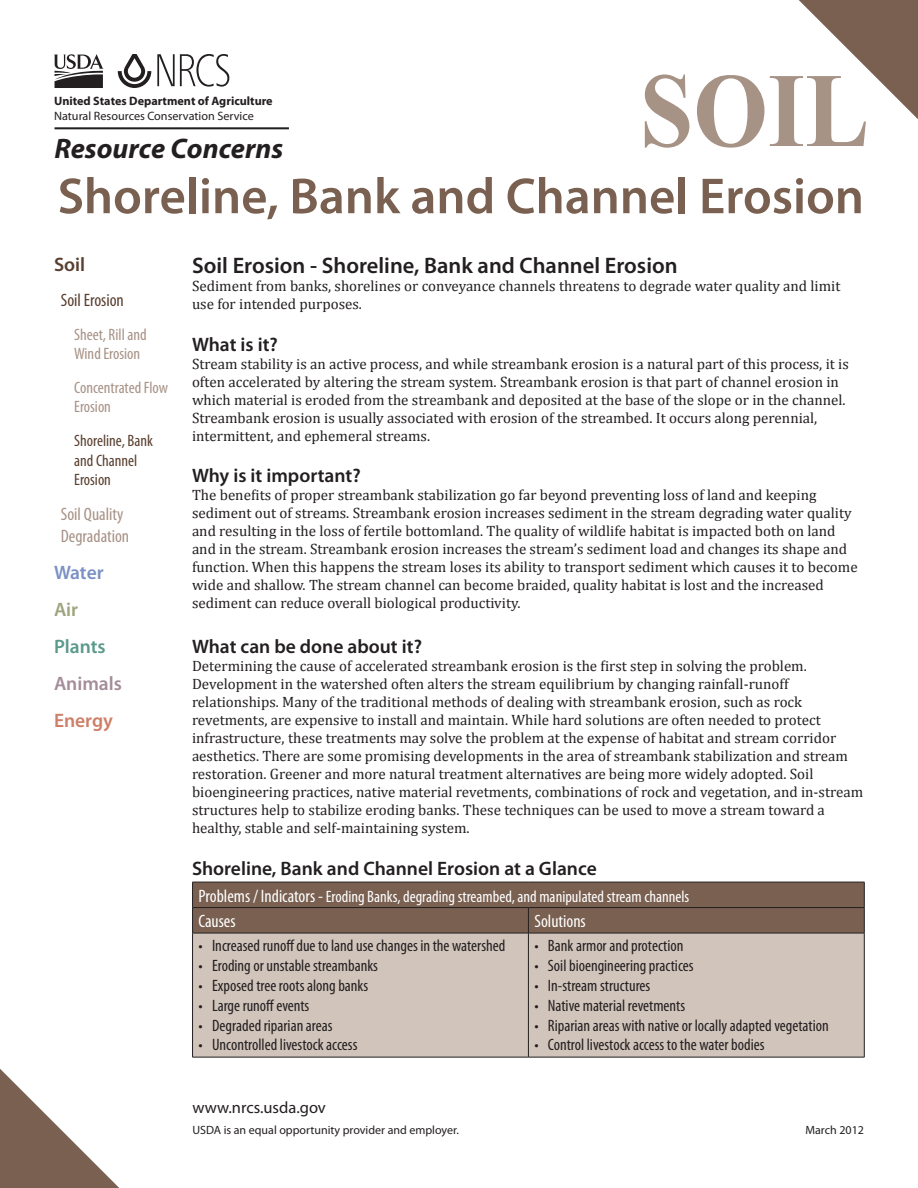
<style>
.page{position:relative;width:918px;height:1188px;background:#fff}
.page>*{position:absolute;margin:0;border:0;box-sizing:border-box;transform-origin:0 0}
.t1{font:700 105.6px "Times New Roman";color:#a79286;scale:.91 1}
.t2{font:600 51px "Myriad Pro";color:#796051}
.t3{font:italic 700 28.35px "Myriad";color:#231f20}
.t4{font:600 22.5px "Myriad Pro";color:#231f20}
.t5{font:600 19.5px "Myriad Pro";color:#231f20}
.t6{font:600 19.5px "Myriad Pro";color:#a48d98}
.t7{font:600 19.5px "Myriad Pro";color:#5b998b}
.t8{font:600 19.5px "Myriad Pro";color:#ce7e66}
.t9{font:600 19.5px "Myriad Pro";letter-spacing:-.005em;color:#7b91c4}
.t10{font:600 19.5px "Myriad Pro";color:#593f2f}
.t11{font:600 19.5px "Myriad Pro";color:#9fa47f}
.t12{font:condensed 18px/21.6px "Myriad Pro";color:#a79286}
.t13{font:condensed 18px "Myriad Pro";color:#fff}
.t14{font:condensed 18px "Myriad Pro";color:#593f2f}
.t15{font:condensed 16.5px "Myriad Pro";color:#231f20}
.t16{font:condensed 16.5px "Myriad Pro";color:#fff}
.t17{font:condensed 16.5px/19.8px "Myriad Pro";color:#a79286}
.t18{font:condensed 16.5px/19.8px "Myriad Pro";color:#593f2f}
.t19{font:16.5px "Myriad Pro";color:#231f20}
.t20{font:15px/18px "Cambria";color:#231f20}
.t21{font:700 12.15px "Myriad Pro";color:#231f20}
.t22{font:12.15px "Myriad Pro";color:#231f20}
.t23{font:12px "Myriad Pro";color:#231f20}
.s1{font-size:18px}
</style>
<div class="page">
<div style="left:193px;top:934px;width:671px;height:123px;background:#d1c4bb"></div>
<hr style="left:192px;top:933px;width:1px;height:124px;background:#231f20">
<hr style="left:528px;top:933px;width:1px;height:124px;background:#231f20">
<hr style="left:864px;top:933px;width:1px;height:124px;background:#231f20">
<hr style="left:192px;top:1057px;width:336px;height:1px;background:#231f20">
<hr style="left:528px;top:1057px;width:336px;height:1px;background:#231f20">
<div style="left:192px;top:882px;width:673px;height:51px;background:#796051"></div>
<hr style="left:192px;top:933px;width:336px;height:1px;background:#231f20">
<hr style="left:528px;top:933px;width:336px;height:1px;background:#231f20">
<svg style="left:799px;top:0;width:119px;height:119px"></svg>
<svg style="left:0;top:1069px;width:119px;height:119px"></svg>
<svg style="left:54px;top:54px;width:50px;height:34px"></svg>
<svg style="left:118px;top:54px;width:33px;height:34px"></svg>
<svg style="left:157px;top:54px;width:72px;height:33px"></svg>
<hr style="left:55px;top:127px;width:234px;height:2px;background:#231f20">
<p class="t21" style="left:54px;top:93px;width:220px">United States Department of Agriculture</p>
<p class="t22" style="left:54px;top:108px;width:201px">Natural Resources Conservation Service</p>
<h3 class="t3" style="left:55px;top:134px;width:230px">Resource Concerns</h3>
<p class="t1" style="left:640px;top:38px;width:254px">SOIL</p>
<p class="t2" style="left:58px;top:164px;width:808px">Shoreline, Bank and Channel Erosion</p>
<p class="t10" style="left:54px;top:252px;width:33px">Soil</p>
<p class="t14" style="left:61px;top:289px;width:65px">Soil Erosion</p>
<p class="t17" style="left:74px;top:324px;width:74px">Sheet, Rill and<br>Wind Erosion</p>
<p class="t17" style="left:74px;top:377px;width:95px">Concentrated Flow<br>Erosion</p>
<p class="t18" style="left:74px;top:430px;width:80px">Shoreline, Bank and Channel<br>Erosion</p>
<p class="t12" style="left:61px;top:503px;width:70px">Soil Quality<br>Degradation</p>
<p class="t9" style="left:54px;top:560px;width:51px">Water</p>
<p class="t11" style="left:54px;top:597px;width:26px">Air</p>
<p class="t7" style="left:54px;top:634px;width:53px">Plants</p>
<p class="t6" style="left:54px;top:671px;width:70px">Animals</p>
<p class="t8" style="left:54px;top:708px;width:60px">Energy</p>
<p class="t4" style="left:192px;top:252px;width:487px">Soil Erosion - Shoreline, Bank and Channel Erosion</p>
<p class="t20" style="left:192px;top:277px;width:650px">Sediment from banks, shorelines or conveyance channels threatens to degrade water quality and limit use for intended purposes.</p>
<p class="t5" style="left:192px;top:332px;width:87px">What is it?</p>
<p class="t20" style="left:192px;top:355px;width:658px">Stream stability is an active process, and while streambank erosion is a natural part of this process, it is often accelerated by altering the stream system. Streambank erosion is that part of channel erosion in which material is eroded from the streambank and deposited at the base of the slope or in the channel.<br>Streambank erosion is usually associated with erosion of the streambed. It occurs along perennial, intermittent, and ephemeral streams.</p>
<p class="t5" style="left:192px;top:463px;width:170px">Why is it important?</p>
<p class="t20" style="left:192px;top:486px;width:667px">The benefits of proper streambank stabilization go far beyond preventing loss of land and keeping sediment out of streams. Streambank erosion increases sediment in the stream degrading water quality and resulting in the loss of fertile bottomland. The quality of wildlife habitat is impacted both on land and in the stream. Streambank erosion increases the stream’s sediment load and changes its shape and function. When this happens the stream loses its ability to transport sediment which causes it to become wide and shallow. The stream channel can become braided, quality habitat is lost and the increased sediment can reduce overall biological productivity.</p>
<p class="t5" style="left:192px;top:634px;width:232px">What can be done about it?</p>
<p class="t20" style="left:192px;top:657px;width:673px">Determining the cause of accelerated streambank erosion is the first step in solving the problem.<br>Development in the watershed often alters the stream equilibrium by changing rainfall-runoff relationships. Many of the traditional methods of dealing with streambank erosion, such as rock revetments, are expensive to install and maintain. While hard solutions are often needed to protect infrastructure, these treatments may solve the problem at the expense of habitat and stream corridor aesthetics. There are some promising developments in the area of streambank stabilization and stream restoration. Greener and more natural treatment alternatives are being more widely adopted. Soil bioengineering practices, native material revetments, combinations of rock and vegetation, and in-stream structures help to stabilize eroding banks. These techniques can be used to move a stream toward a healthy, stable and self-maintaining system.</p>
<p class="t5" style="left:192px;top:856px;width:406px">Shoreline, Bank and Channel Erosion at a Glance</p>
<p class="t16" style="left:199px;top:886px;width:492px"><span class="s1">Problems / Indicators -</span> Eroding Banks, degrading streambed, and manipulated stream channels</p>
<p class="t13" style="left:199px;top:910px;width:39px">Causes</p>
<p class="t13" style="left:534px;top:910px;width:53px">Solutions</p>
<p class="t15" style="left:199px;top:936px;width:308px">• Increased runoff due to land use changes in the watershed</p>
<p class="t15" style="left:199px;top:956px;width:181px">• Eroding or unstable streambanks</p>
<p class="t15" style="left:199px;top:976px;width:171px">• Exposed tree roots along banks</p>
<p class="t15" style="left:199px;top:995px;width:112px">• Large runoff events</p>
<p class="t15" style="left:199px;top:1015px;width:136px">• Degraded riparian areas</p>
<p class="t15" style="left:199px;top:1035px;width:160px">• Uncontrolled livestock access</p>
<p class="t15" style="left:534px;top:936px;width:151px">• Bank armor and protection</p>
<p class="t15" style="left:534px;top:956px;width:161px">• Soil bioengineering practices</p>
<p class="t15" style="left:534px;top:976px;width:117px">• In-stream structures</p>
<p class="t15" style="left:534px;top:995px;width:152px">• Native material revetments</p>
<p class="t15" style="left:534px;top:1015px;width:296px">• Riparian areas with native or locally adapted vegetation</p>
<p class="t15" style="left:534px;top:1035px;width:232px">• Control livestock access to the water bodies</p>
<p class="t19" style="left:192px;top:1097px;width:135px">www.nrcs.usda.gov</p>
<p class="t23" style="left:192px;top:1123px;width:268px">USDA is an equal opportunity provider and employer.</p>
<p class="t23" style="left:805px;top:1123px;width:60px">March 2012</p>
</div>
